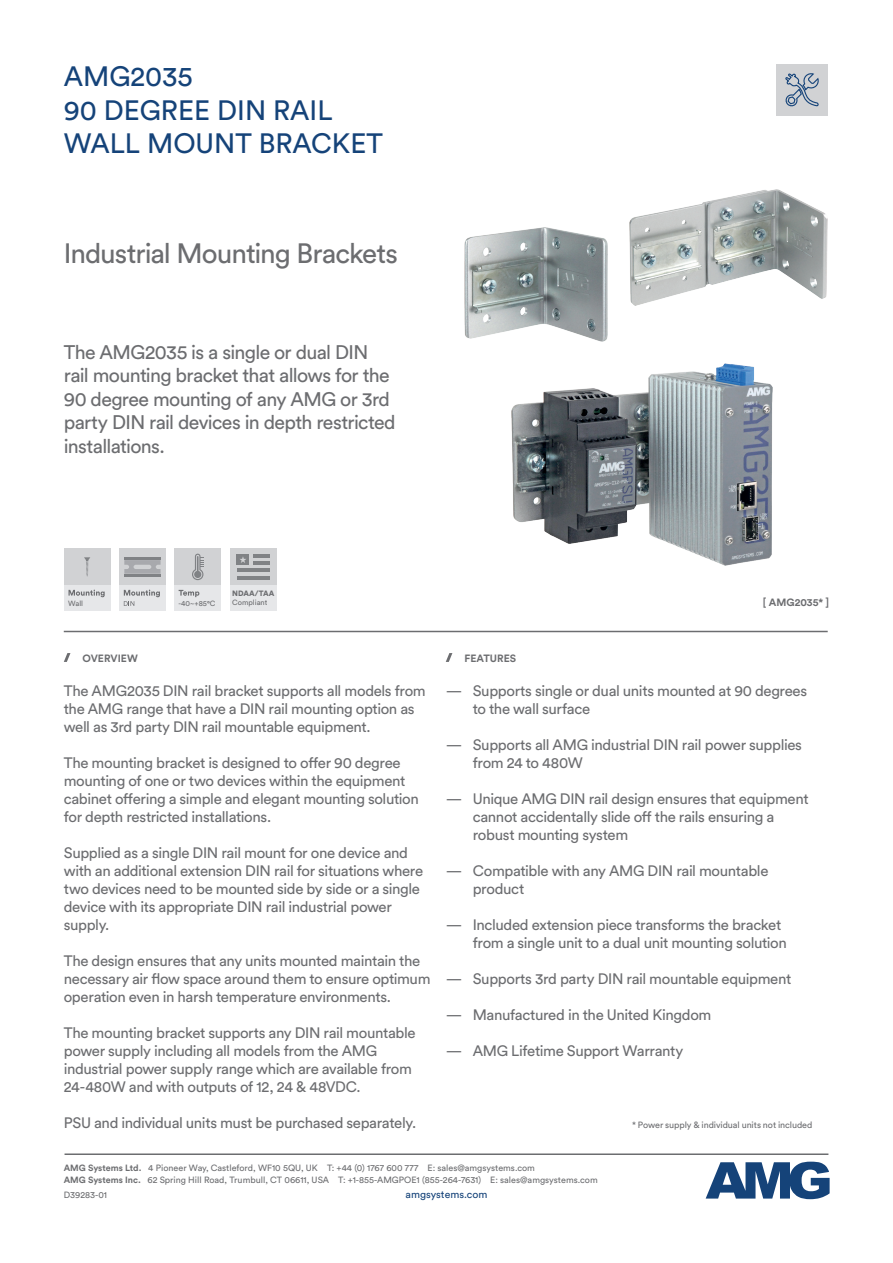
<style>
.page{position:relative;width:893px;height:1263px;background:#fff}
.page>*{position:absolute;margin:0;border:0;box-sizing:border-box;transform-origin:0 0}
.t1{font:27.75px/33.3px "Circular Std";color:#154379}
.t2{font:27.75px "Circular Std";letter-spacing:-.035em;color:#6c6d70}
.t3{font:19.5px/23.4px "Circular Std";letter-spacing:-.035em;color:#6c6d70}
.t4{font:15px/18px "Circular Std";letter-spacing:-.025em;color:#6c6d70}
.t5{font:700 10.5px "Circular Std";color:#6c6d70}
.t6{font:10.5px "Circular Std";color:#154379}
.t7{font:9px/12px "Circular Std";color:#6c6d70}
.t8{font:900 7.65px "Circular Std";color:#6c6d70}
.t9{font:7.5px "Circular Std";color:#6c6d70}
.s1{font-weight:700}
</style>
<div class="page">
<hr style="left:65px;top:1153px;width:763px;height:2px;background:#6c6d70">
<hr style="left:64px;top:631px;width:764px;height:1px;background:#6c6d70">
<svg style="left:64px;top:653px;width:6px;height:9px"></svg>
<svg style="left:446px;top:653px;width:6px;height:9px"></svg>
<div style="left:776px;top:64px;width:52px;height:52px;background:#d1d2d4"></div>
<svg style="left:785px;top:73px;width:34px;height:34px"></svg>
<div style="left:64px;top:585px;width:47px;height:25px;background:#e6e7e9"></div>
<div style="left:64px;top:549px;width:47px;height:36px;background:#d1d2d4"></div>
<svg style="left:69px;top:590px;width:36px;height:7px"></svg>
<svg style="left:84px;top:557px;width:6px;height:19px"></svg>
<div style="left:119px;top:585px;width:47px;height:25px;background:#e6e7e9"></div>
<div style="left:119px;top:549px;width:47px;height:36px;background:#d1d2d4"></div>
<svg style="left:124px;top:590px;width:36px;height:16px"></svg>
<hr style="left:124px;top:574px;width:37px;height:2px;background:#808285">
<hr style="left:124px;top:557px;width:37px;height:3px;background:#808285">
<svg style="left:124px;top:560px;width:37px;height:14px"></svg>
<img style="left:464px;top:227px;width:144px;height:114px">
<div style="left:174px;top:585px;width:47px;height:25px;background:#e6e7e9"></div>
<div style="left:174px;top:549px;width:47px;height:36px;background:#d1d2d4"></div>
<svg style="left:179px;top:590px;width:20px;height:7px"></svg>
<svg style="left:192px;top:554px;width:12px;height:26px"></svg>
<img style="left:629px;top:190px;width:199px;height:115px">
<img style="left:512px;top:363px;width:260px;height:203px">
<div style="left:230px;top:585px;width:46px;height:25px;background:#e6e7e9"></div>
<div style="left:230px;top:549px;width:46px;height:36px;background:#d1d2d4"></div>
<hr style="left:253px;top:554px;width:16px;height:4px;background:#808285">
<hr style="left:253px;top:562px;width:16px;height:3px;background:#808285">
<hr style="left:237px;top:569px;width:32px;height:3px;background:#808285">
<hr style="left:237px;top:576px;width:32px;height:3px;background:#808285">
<div style="left:237px;top:554px;width:12px;height:11px;background:#808285"></div>
<svg style="left:240px;top:557px;width:6px;height:6px"></svg>
<svg style="left:706px;top:1161px;width:123px;height:38px"></svg>
<h1 class="t1" style="left:64px;top:60px;width:321px">AMG2035<br>90 DEGREE DIN RAIL<br>WALL MOUNT BRACKET</h1>
<h1 class="t2" style="left:64px;top:236px;width:336px">Industrial Mounting Brackets</h1>
<h2 class="t3" style="left:64px;top:340px;width:333px">The AMG2035 is a single or dual DIN rail mounting bracket that allows for the 90 degree mounting of any AMG or 3rd party DIN rail devices in depth restricted installations.</h2>
<p class="t8" style="left:232px;top:588px;width:44px">NDAA/TAA</p>
<p class="t9" style="left:68px;top:599px;width:17px">Wall</p>
<p class="t9" style="left:179px;top:599px;width:38px">-40~+85°C</p>
<p class="t9" style="left:232px;top:598px;width:37px">Compliant</p>
<p class="t5" style="left:82px;top:651px;width:57px">OVERVIEW</p>
<p class="t5" style="left:464px;top:651px;width:53px">FEATURES</p>
<p class="t5" style="left:763px;top:595px;width:68px">[ AMG2035* ]</p>
<p class="t4" style="left:64px;top:682px;width:363px">The AMG2035 DIN rail bracket supports all models from the AMG range that have a DIN rail mounting option as well as 3rd party DIN rail mountable equipment.</p>
<p class="t4" style="left:64px;top:754px;width:357px">The mounting bracket is designed to offer 90 degree mounting of one or two devices within the equipment cabinet offering a simple and elegant mounting solution for depth restricted installations.</p>
<p class="t4" style="left:64px;top:844px;width:361px">Supplied as a single DIN rail mount for one device and with an additional extension DIN rail for situations where two devices need to be mounted side by side or a single device with its appropriate DIN rail industrial power supply.</p>
<p class="t4" style="left:64px;top:952px;width:368px">The design ensures that any units mounted maintain the necessary air flow space around them to ensure optimum operation even in harsh temperature environments.</p>
<p class="t4" style="left:64px;top:1024px;width:353px">The mounting bracket supports any DIN rail mountable power supply including all models from the AMG industrial power supply range which are available from 24-480W and with outputs of 12, 24 &amp; 48VDC.</p>
<p class="t4" style="left:64px;top:1114px;width:354px">PSU and individual units must be purchased separately.</p>
<p class="t4" style="left:473px;top:682px;width:336px;text-indent:-27px">— Supports single or dual units mounted at 90 degrees to the wall surface</p>
<p class="t4" style="left:473px;top:736px;width:331px;text-indent:-27px">— Supports all AMG industrial DIN rail power supplies from 24 to 480W</p>
<p class="t4" style="left:473px;top:790px;width:338px;text-indent:-27px">— Unique AMG DIN rail design ensures that equipment cannot accidentally slide off the rails ensuring a robust mounting system</p>
<p class="t4" style="left:473px;top:862px;width:297px;text-indent:-27px">— Compatible with any AMG DIN rail mountable product</p>
<p class="t4" style="left:473px;top:916px;width:316px;text-indent:-27px">— Included extension piece transforms the bracket from a single unit to a dual unit mounting solution</p>
<p class="t4" style="left:446px;top:970px;width:347px">— Supports 3rd party DIN rail mountable equipment</p>
<p class="t4" style="left:446px;top:1006px;width:267px">— Manufactured in the United Kingdom</p>
<p class="t4" style="left:446px;top:1042px;width:239px">— AMG Lifetime Support Warranty</p>
<p class="t7" style="left:632px;top:1119px;width:182px">* Power supply &amp; individual units not included</p>
<p class="t7" style="left:64px;top:1162px;width:535px"><span class="s1">AMG Systems Ltd.</span> 4 Pioneer Way, Castleford, WF10 5QU, UK T: +44 (0) 1767 600 777 E: sales@amgsystems.com<br><span class="s1">AMG Systems Inc.</span> 62 Spring Hill Road, Trumbull, CT 06611, USA T: +1-855-AMGPOE1 (855-264-7631) E: sales@amgsystems.com</p>
<p class="t7" style="left:64px;top:1189px;width:45px">D39283-01</p>
<p class="t6" style="left:406px;top:1188px;width:83px">amgsystems.com</p>
</div>
